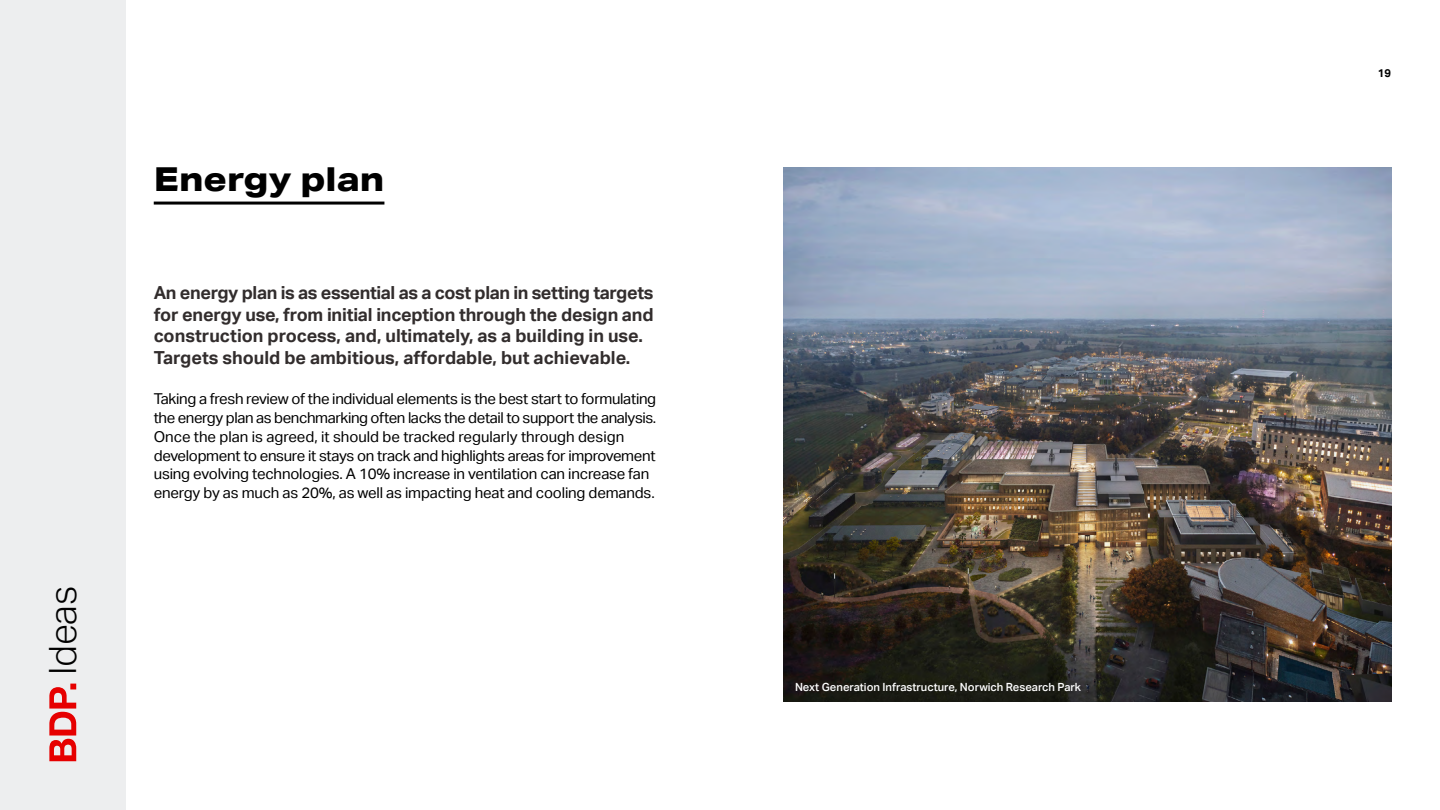
<style>
.page{position:relative;width:1440px;height:810px;background:#fff}
.page>*{position:absolute;margin:0;border:0;box-sizing:border-box;transform-origin:0 0}
.t1{font:300 37.65px "Aktiv Grotesk";letter-spacing:-.01em;color:#000}
.Slide_title{font:800 33px "Aktiv Grotesk Ex";color:#000}
.Body_text_intro{font:700 18px/21.6px "Aktiv Grotesk";letter-spacing:-.01em;color:#322d2d}
.Body_text{font:15px/18.8px "Aktiv Grotesk";letter-spacing:-.02em;color:#000}
.Footnote{font:500 11.25px "Aktiv Grotesk";color:#fff}
.t2{font:700 11.25px "Aktiv Grotesk";color:#000}
</style>
<div class="page">
<div style="left:0;top:0;width:126px;height:810px;background:#edeeef"></div>
<svg style="left:49px;top:684px;width:27px;height:77px"></svg>
<hr style="left:154px;top:202px;width:230px;height:3px;background:#000">
<img style="left:784px;top:167px;width:607px;height:535px">
<h1 class="t1" style="left:41px;top:675px;width:90px;rotate:-90deg">Ideas</h1>
<h1 class="Slide_title" style="left:154px;top:158px;width:232px">Energy plan</h1>
<p class="Body_text_intro" style="left:154px;top:282px;width:501px">An energy plan is as essential as a cost plan in setting targets for energy use, from initial inception through the design and construction process, and, ultimately, as a building in use.<br>Targets should be ambitious, affordable, but achievable.</p>
<p class="Body_text" style="left:154px;top:390px;width:504px">Taking a fresh review of the individual elements is the best start to formulating the energy plan as benchmarking often lacks the detail to support the analysis.<br>Once the plan is agreed, it should be tracked regularly through design development to ensure it stays on track and highlights areas for improvement using evolving technologies. A 10% increase in ventilation can increase fan energy by as much as 20%, as well as impacting heat and cooling demands.</p>
<p class="Footnote" style="left:795px;top:680px;width:288px">Next Generation Infrastructure, Norwich Research Park</p>
<p class="t2" style="left:1378px;top:67px;width:15px">19</p>
</div>
